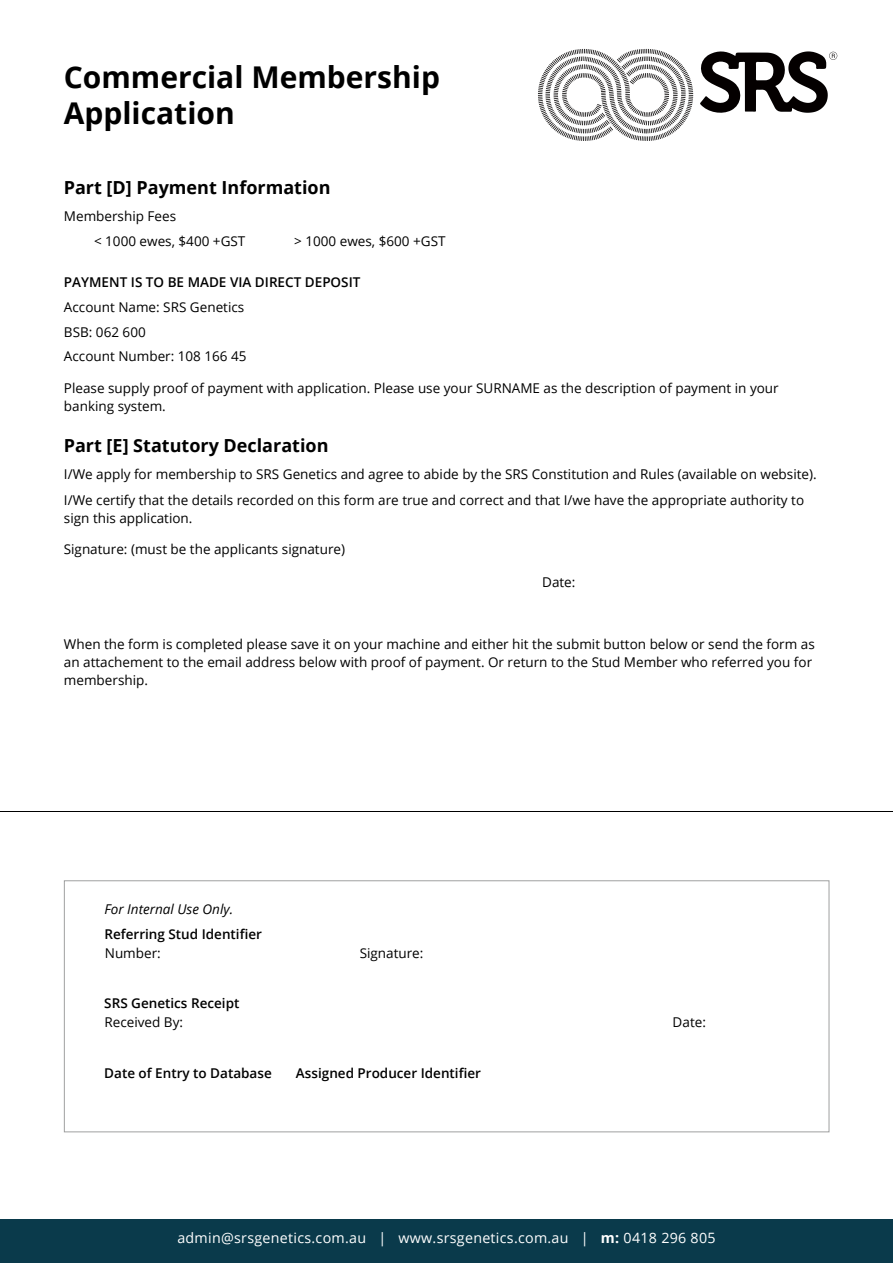
<style>
.page{position:relative;width:893px;height:1263px;background:#fff}
.page>*{position:absolute;margin:0;border:0;box-sizing:border-box;transform-origin:0 0}
.t1{font:700 30px/36px "Open Sans";color:#000}
.t2{font:700 18px "Open Sans";color:#000}
.t3{font:14.25px "Open Sans";letter-spacing:.02em;color:#fff}
.t4{font:13.5px/18px "Open Sans";color:#000}
.t5{font:600 13.5px "Open Sans";color:#000}
.t6{font:600 13.5px "Open Sans";color:#000}
.t7{font:italic 13.5px "Open Sans";color:#000}
.s1{font-style:inherit}
.s2{font-weight:700}
</style>
<div class="page">
<svg style="left:0;top:811px;width:893px;height:1px"></svg>
<div style="left:64px;top:880px;width:765px;height:252px;background:#fff;border:1px solid #9fa0a0"></div>
<div style="left:0;top:1219px;width:893px;height:44px;background:#0a3a4b"></div>
<svg style="left:538px;top:49px;width:299px;height:92px"></svg>
<h1 class="t1" style="left:64px;top:58px;width:378px">Commercial Membership<br>Application</h1>
<h2 class="t2" style="left:64px;top:175px;width:268px">Part [D] Payment Information</h2>
<p class="t4" style="left:64px;top:207px;width:114px">Membership Fees</p>
<p class="t4" style="left:94px;top:231px;width:153px">&lt; 1000 ewes, $400 +GST</p>
<p class="t4" style="left:294px;top:231px;width:153px">&gt; 1000 ewes, $600 +GST</p>
<p class="t6" style="left:64px;top:273px;width:298px">PAYMENT IS TO BE MADE VIA DIRECT DEPOSIT</p>
<p class="t4" style="left:64px;top:294px;width:184px;line-height:24.8px">Account Name: SRS Genetics<br>BSB: <span class="s1">062 600<br></span>Account Number: <span class="s1">108 166 45</span></p>
<p class="t4" style="left:64px;top:378px;width:716px">Please supply proof of payment with application. Please use your SURNAME as the description of payment in your banking system.</p>
<h2 class="t2" style="left:64px;top:433px;width:266px">Part [E] Statutory Declaration</h2>
<p class="t4" style="left:64px;top:460px;width:754px;line-height:26.4px">I/We apply for membership to SRS Genetics and agree to abide by the SRS Constitution and Rules (available on website).<br>I/We certify that the details recorded on this form are true and correct and that I/we have the appropriate authority to</p>
<p class="t4" style="left:64px;top:509px;width:130px">sign this application.</p>
<p class="t4" style="left:64px;top:540px;width:283px">Signature: (must be the applicants signature)</p>
<p class="t4" style="left:542px;top:572px;width:35px">Date:</p>
<p class="t4" style="left:64px;top:635px;width:752px">When the form is completed please save it on your machine and either hit the submit button below or send the form as an attachement to the email address below with proof of payment. Or return to the Stud Member who referred you for membership.</p>
<p class="t7" style="left:104px;top:900px;width:130px">For Internal Use Only.</p>
<p class="t5" style="left:104px;top:925px;width:159px">Referring Stud Identifier</p>
<p class="t4" style="left:105px;top:943px;width:57px">Number:</p>
<p class="t5" style="left:104px;top:994px;width:137px">SRS Genetics Receipt</p>
<p class="t4" style="left:104px;top:1013px;width:80px">Received By:</p>
<p class="t4" style="left:360px;top:943px;width:65px">Signature:</p>
<p class="t5" style="left:104px;top:1064px;width:169px">Date of Entry to Database</p>
<p class="t5" style="left:296px;top:1064px;width:186px">Assigned Producer Identifier</p>
<p class="t4" style="left:673px;top:1013px;width:35px">Date:</p>
<p class="t3" style="left:177px;top:1228px;width:540px">admin@srsgenetics.com.au | www.srsgenetics.com.au | <span class="s2">m:</span> 0418 296 805</p>
</div>
